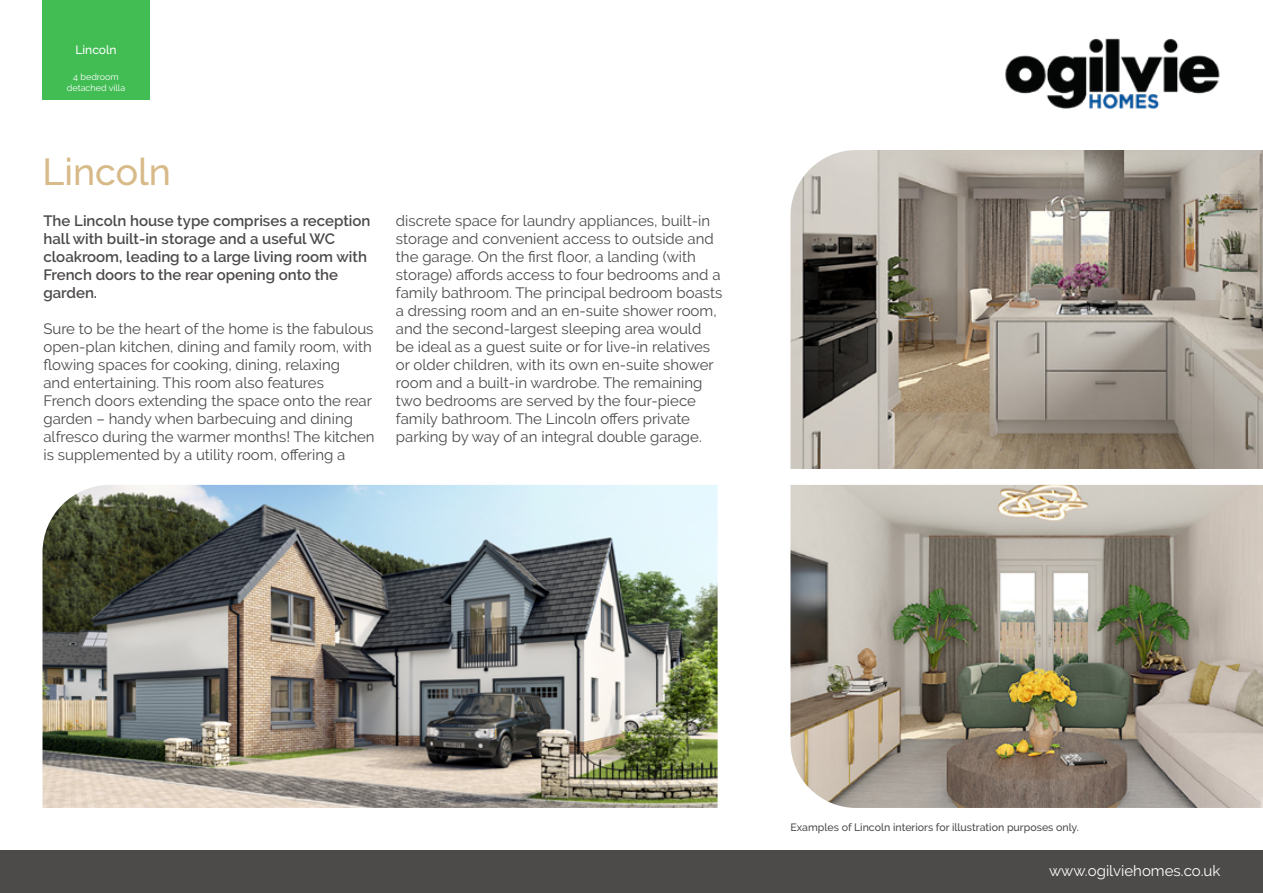
<style>
.page{position:relative;width:1263px;height:893px;background:#fff}
.page>*{position:absolute;margin:0;border:0;box-sizing:border-box;transform-origin:0 0}
.t1{font:500 37.5px "Raleway";color:#d8ba89}
.t2{font:15px/18px "Raleway";color:#4d4a4a}
.t3{font:600 15px/18px "Raleway";color:#4d4a4a}
.t4{font:15px "Raleway";color:#fff}
.t5{font:500 12px "Raleway";color:#fff}
.t6{font:500 10.65px "Raleway";color:#4d4a4a}
.t7{font:9px/10.8px "Raleway";color:#fff;text-align:center}
</style>
<div class="page">
<div style="left:43px;top:0;width:107px;height:100px;background:#42bd54"></div>
<img style="left:43px;top:485px;width:675px;height:323px">
<img style="left:790px;top:150px;width:473px;height:319px">
<img style="left:790px;top:485px;width:473px;height:323px">
<div style="left:0;top:850px;width:1263px;height:43px;background:#4d4a4a"></div>
<img style="left:1005px;top:39px;width:215px;height:69px">
<p class="t5" style="left:75px;top:43px;width:43px">Lincoln</p>
<p class="t7" style="left:67px;top:71px;width:60px">4 bedroom detached villa</p>
<h1 class="t1" style="left:43px;top:150px;width:130px">Lincoln</h1>
<p class="t3" style="left:43px;top:212px;width:329px">The Lincoln house type comprises a reception hall with built-in storage and a useful WC cloakroom, leading to a large living room with French doors to the rear opening onto the garden.</p>
<p class="t2" style="left:43px;top:320px;width:333px">Sure to be the heart of the home is the fabulous open-plan kitchen, dining and family room, with flowing spaces for cooking, dining, relaxing<br>and entertaining. This room also features French doors extending the space onto the rear garden – handy when barbecuing and dining alfresco during the warmer months! The kitchen is supplemented by a utility room, offering a</p>
<p class="t2" style="left:396px;top:212px;width:328px">discrete space for laundry appliances, built-in storage and convenient access to outside and the garage. On the first floor, a landing (with storage) affords access to four bedrooms and a family bathroom. The principal bedroom boasts a dressing room and an en-suite shower room, and the second-largest sleeping area would be ideal as a guest suite or for live-in relatives or older children, with its own en-suite shower room and a built-in wardrobe. The remaining two bedrooms are served by the four-piece family bathroom. The Lincoln offers private parking by way of an integral double garage.</p>
<p class="t6" style="left:790px;top:821px;width:290px">Examples of Lincoln interiors for illustration purposes only.</p>
<p class="t4" style="left:1049px;top:862px;width:173px">www.ogilviehomes.co.uk</p>
</div>
